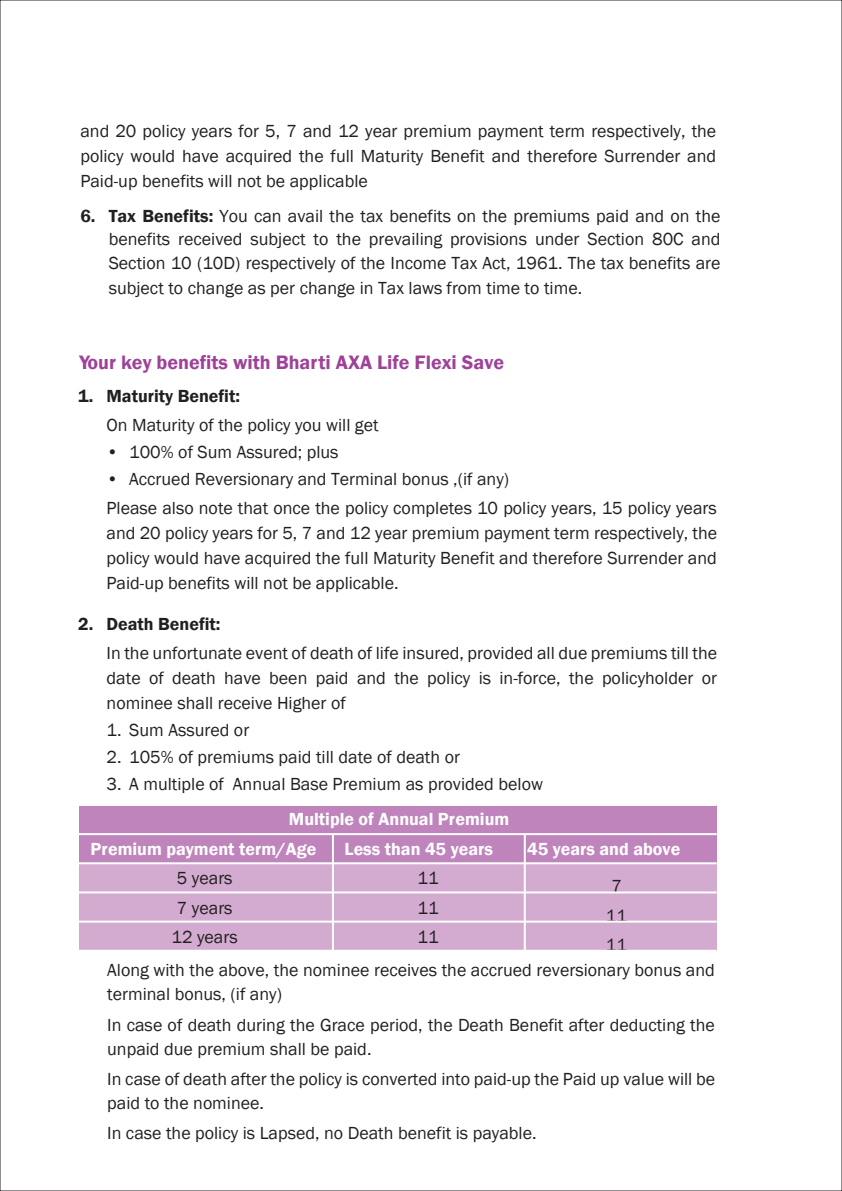
<style>
.page{position:relative;width:842px;height:1191px;background:#fff}
.page>*{position:absolute;margin:0;border:0;box-sizing:border-box;transform-origin:0 0}
.t1{font:600 20px "Franklin Gothic";color:#9d4298}
.t2{font:18px/25px "Franklin Gothic";color:#221f20;text-align:justify}
.t3{font:600 18px/29.6px "Franklin Gothic";color:#fff}
.t4{font:600 18px "Franklin Gothic";color:#221f20}
.s1{font-weight:600}
</style>
<div class="page">
<div style="left:79px;top:863px;width:638px;height:87px;background:#d3aad0"></div>
<div style="left:79px;top:805px;width:638px;height:58px;background:#bf84bc"></div>
<hr style="left:332px;top:834px;width:2px;height:116px;background:#fff">
<hr style="left:524px;top:834px;width:2px;height:116px;background:#fff">
<hr style="left:79px;top:833px;width:638px;height:2px;background:#fff">
<hr style="left:79px;top:862px;width:638px;height:2px;background:#fff">
<hr style="left:79px;top:804px;width:638px;height:2px;background:#fff">
<hr style="left:79px;top:891px;width:638px;height:2px;background:#fff">
<hr style="left:79px;top:920px;width:638px;height:2px;background:#fff">
<hr style="left:79px;top:949px;width:638px;height:2px;background:#fff">
<p class="t2" style="left:80px;top:118px;width:637px">and 20 policy years for 5, 7 and 12 year premium payment term respectively, the policy would have acquired the full Maturity Benefit and therefore Surrender and Paid-up benefits will not be applicable</p>
<p class="t2" style="left:109px;top:204px;width:613px;line-height:24.2px;text-indent:-28px"><span class="s1">6. Tax Benefits:</span> You can avail the tax benefits on the premiums paid and on the benefits received subject to the prevailing provisions under Section 80C and Section 10 (10D) respectively of the Income Tax Act, 1961. The tax benefits are subject to change as per change in Tax laws from time to time.</p>
<p class="t1" style="left:79px;top:350px;width:426px">Your key benefits with Bharti AXA Life Flexi Save</p>
<p class="t4" style="left:78px;top:385px;width:163px">1. Maturity Benefit:</p>
<p class="t2" style="left:106px;top:413px;width:274px">On Maturity of the policy you will get</p>
<p class="t2" style="left:106px;top:440px;width:234px">• 100% of Sum Assured; plus</p>
<p class="t2" style="left:106px;top:465px;width:612px;line-height:29px">• Accrued Reversionary and Terminal bonus ,(if any)<br>Please also note that once the policy completes 10 policy years, 15 policy years</p>
<p class="t2" style="left:107px;top:521px;width:612px">and 20 policy years for 5, 7 and 12 year premium payment term respectively, the policy would have acquired the full Maturity Benefit and therefore Surrender and Paid-up benefits will not be applicable.</p>
<p class="t4" style="left:78px;top:613px;width:144px">2. Death Benefit:</p>
<p class="t2" style="left:107px;top:641px;width:612px">In the unfortunate event of death of life insured, provided all due premiums till the date of death have been paid and the policy is in-force, the policyholder or nominee shall receive Higher of</p>
<p class="t2" style="left:107px;top:718px;width:144px">1. Sum Assured or</p>
<p class="t2" style="left:107px;top:745px;width:355px">2. 105% of premiums paid till date of death or</p>
<p class="t2" style="left:107px;top:772px;width:438px">3. A multiple of Annual Base Premium as provided below</p>
<p class="t3" style="left:91px;top:804px;width:420px;text-indent:198px">Multiple of Annual Premium<br>Premium payment term/Age</p>
<p class="t3" style="left:345px;top:834px;width:150px">Less than 45 years</p>
<p class="t3" style="left:527px;top:834px;width:154px">45 years and above</p>
<p class="t2" style="left:177px;top:866px;width:57px">5 years</p>
<p class="t2" style="left:418px;top:866px;width:23px">11</p>
<p class="t2" style="left:177px;top:895px;width:57px">7 years</p>
<p class="t2" style="left:418px;top:895px;width:23px">11</p>
<p class="t2" style="left:172px;top:925px;width:68px">12 years</p>
<p class="t2" style="left:418px;top:925px;width:23px">11</p>
<p class="t2" style="left:611px;top:873px;width:12px">7</p>
<p class="t2" style="left:606px;top:903px;width:23px">11</p>
<p class="t2" style="left:606px;top:933px;width:23px">11</p>
<p class="t2" style="left:107px;top:959px;width:609px;line-height:24px">Along with the above, the nominee receives the accrued reversionary bonus and terminal bonus, (if any)</p>
<p class="t2" style="left:107px;top:1013px;width:609px;line-height:24px">In case of death during the Grace period, the Death Benefit after deducting the unpaid due premium shall be paid.</p>
<p class="t2" style="left:107px;top:1067px;width:610px;line-height:24px">In case of death after the policy is converted into paid-up the Paid up value will be paid to the nominee.</p>
<p class="t2" style="left:107px;top:1120px;width:431px">In case the policy is Lapsed, no Death benefit is payable.</p>
</div>
